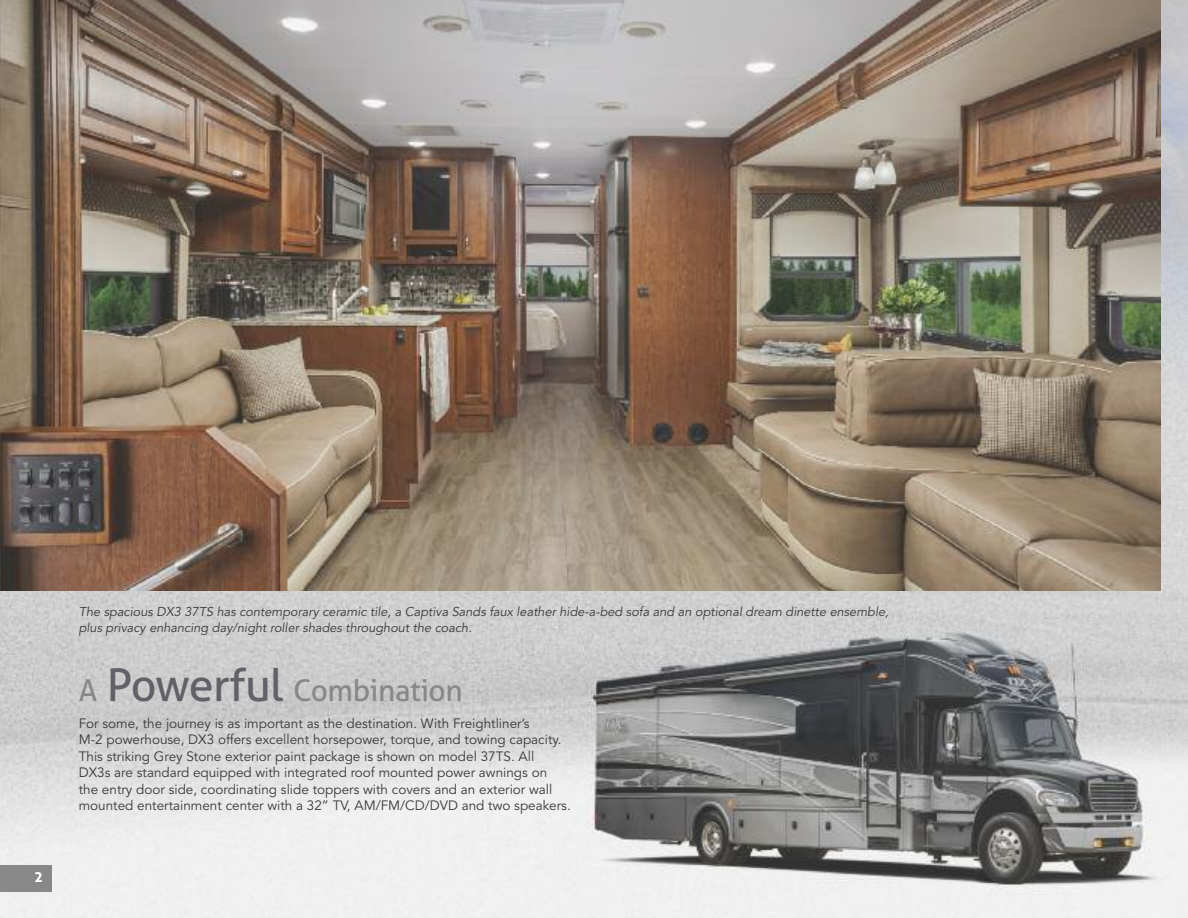
<style>
.page{position:relative;width:1188px;height:918px;background:#fff}
.page>*{position:absolute;margin:0;border:0;box-sizing:border-box;transform-origin:0 0}
.t1{font:30px "Aller";letter-spacing:-.015em;color:#888889}
.t2{font:700 15px "Aller";color:#fff}
.t3{font:13.5px/16.5px "Avenir";color:#39383a}
.t4{font:italic 12.75px/16.5px "Avenir";color:#39383a}
.s1{font-size:45px;color:#616267}
</style>
<div class="page">
<img style="left:0;top:0;width:1188px;height:918px">
<div style="left:0;top:865px;width:52px;height:27px;background:#888889"></div>
<img style="left:0;top:0;width:1161px;height:591px">
<p class="t2" style="left:34px;top:868px;width:10px">2</p>
<p class="t4" style="left:79px;top:603px;width:811px">The spacious DX3 37TS has contemporary ceramic tile, a Captiva Sands faux leather hide-a-bed sofa and an optional dream dinette ensemble, plus privacy enhancing day/night roller shades throughout the coach.</p>
<h1 class="t1" style="left:79px;top:672px;width:386px">A <span class="s1">Powerful</span> Combination</h1>
<p class="t3" style="left:79px;top:715px;width:494px">For some, the journey is as important as the destination. With Freightliner’s<br>M-2 powerhouse, DX3 offers excellent horsepower, torque, and towing capacity.<br>This striking Grey Stone exterior paint package is shown on model 37TS. All<br>DX3s are standard equipped with integrated roof mounted power awnings on<br>the entry door side, coordinating slide toppers with covers and an exterior wall mounted entertainment center with a 32” TV, AM/FM/CD/DVD and two speakers.</p>
</div>
